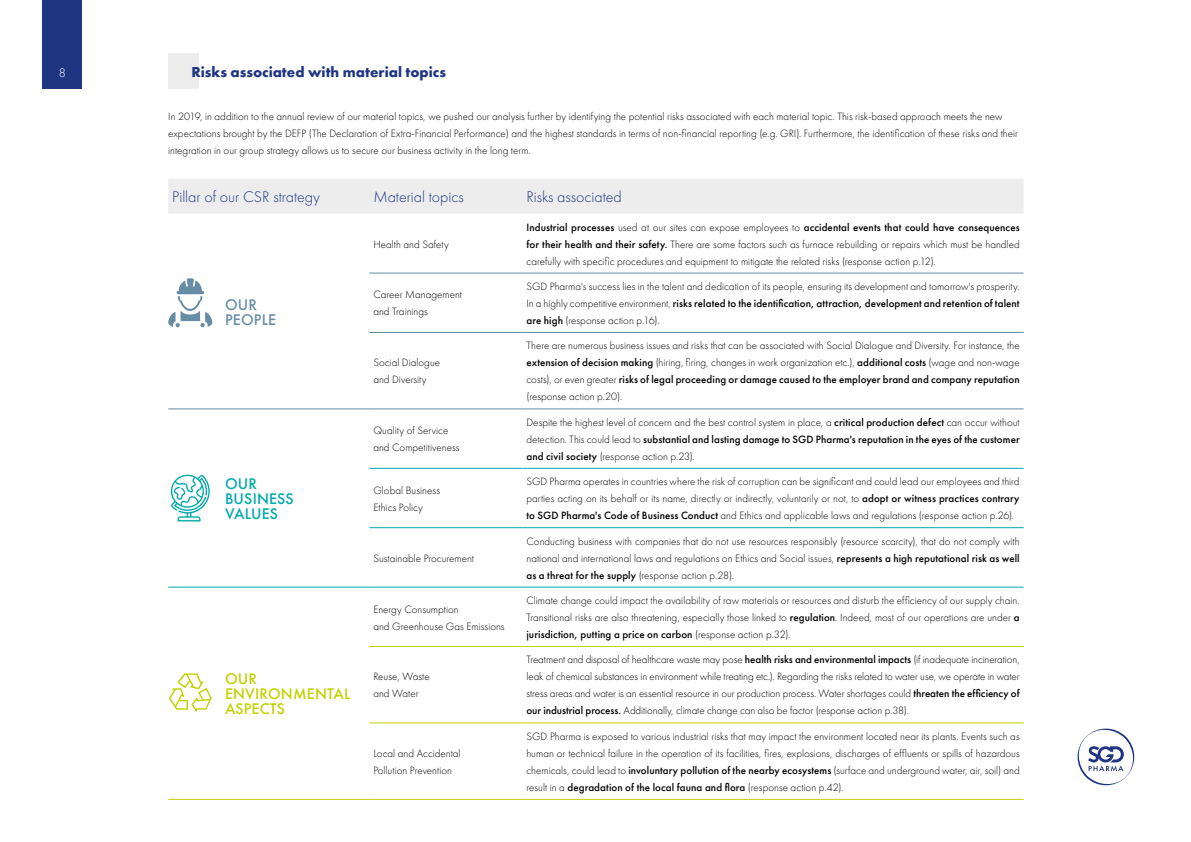
<style>
.page{position:relative;width:1191px;height:842px;background:#fff}
.page>*{position:absolute;margin:0;border:0;box-sizing:border-box;transform-origin:0 0}
.t1{font:300 16px "Futura PT";color:#1e3582}
.t2{font:500 16px/15px "Futura PT";letter-spacing:.01em;color:#c1d100}
.t3{font:500 16px/15px "Futura PT";letter-spacing:.01em;color:#00a9ab}
.t4{font:500 16px/15px "Futura PT";letter-spacing:.01em;color:#678ca6}
.t5{font:700 15px "Futura PT";color:#1e3582}
.t6{font:300 13px "Futura PT";color:#fff}
.t7{font:300 11px/17px "Futura PT";color:#000;text-align:justify}
.s1{font-weight:500}
</style>
<div class="page">
<div style="left:168px;top:53px;width:30px;height:35px;background:#ededed"></div>
<div style="left:168px;top:179px;width:855px;height:35px;background:#ededed"></div>
<hr style="left:369px;top:468px;width:153px;height:1px;background:#00a9ab">
<hr style="left:522px;top:468px;width:501px;height:1px;background:#00a9ab">
<hr style="left:369px;top:527px;width:153px;height:1px;background:#00a9ab">
<hr style="left:522px;top:527px;width:501px;height:1px;background:#00a9ab">
<hr style="left:369px;top:646px;width:153px;height:1px;background:#c1d100">
<hr style="left:522px;top:646px;width:501px;height:1px;background:#c1d100">
<hr style="left:369px;top:723px;width:153px;height:1px;background:#c1d100">
<hr style="left:522px;top:723px;width:501px;height:1px;background:#c1d100">
<hr style="left:168px;top:587px;width:201px;height:1px;background:#00a9ab">
<hr style="left:369px;top:587px;width:153px;height:1px;background:#00a9ab">
<hr style="left:522px;top:587px;width:501px;height:1px;background:#00a9ab">
<hr style="left:168px;top:799px;width:201px;height:1px;background:#c1d100">
<hr style="left:369px;top:799px;width:153px;height:1px;background:#c1d100">
<hr style="left:522px;top:799px;width:501px;height:1px;background:#c1d100">
<hr style="left:369px;top:273px;width:153px;height:1px;background:#678ca6">
<hr style="left:522px;top:273px;width:501px;height:1px;background:#678ca6">
<hr style="left:369px;top:332px;width:153px;height:1px;background:#678ca6">
<hr style="left:522px;top:332px;width:501px;height:1px;background:#678ca6">
<hr style="left:168px;top:409px;width:201px;height:1px;background:#678ca6">
<hr style="left:369px;top:409px;width:153px;height:1px;background:#678ca6">
<hr style="left:522px;top:409px;width:501px;height:1px;background:#678ca6">
<svg style="left:171px;top:475px;width:39px;height:46px"></svg>
<svg style="left:169px;top:673px;width:43px;height:38px"></svg>
<svg style="left:168px;top:278px;width:44px;height:49px"></svg>
<div style="left:43px;top:0;width:39px;height:88px;background:#1e3582"></div>
<svg style="left:1077px;top:728px;width:58px;height:58px"></svg>
<p class="t6" style="left:59px;top:65px;width:9px">8</p>
<h2 class="t5" style="left:191px;top:62px;width:256px">Risks associated with material topics</h2>
<p class="t7" style="left:168px;top:107px;width:851px;text-align:left">In 2019, in addition to the annual review of our material topics, we pushed our analysis further by identifying the potential risks associated with each material topic. This risk-based approach meets the new expectations brought by the DEFP (The Declaration of Extra-Financial Performance) and the highest standards in terms of non-financial reporting (e.g. GRI). Furthermore, the identification of these risks and their integration in our group strategy allows us to secure our business activity in the long term.</p>
<h1 class="t1" style="left:172px;top:188px;width:149px">Pillar of our CSR strategy</h1>
<h1 class="t1" style="left:373px;top:188px;width:92px">Material topics</h1>
<h1 class="t1" style="left:526px;top:188px;width:97px">Risks associated</h1>
<h1 class="t4" style="left:225px;top:297px;width:53px">OUR<br>PEOPLE</h1>
<h1 class="t3" style="left:225px;top:476px;width:70px">OUR<br>BUSINESS<br>VALUES</h1>
<h1 class="t2" style="left:225px;top:671px;width:127px">OUR<br>ENVIRONMENTAL<br>ASPECTS</h1>
<p class="t7" style="left:373px;top:235px;width:77px">Health and Safety</p>
<p class="t7" style="left:526px;top:218px;width:495px"><span class="s1">Industrial processes</span> used at our sites can expose employees to <span class="s1">accidental events that could have consequences for their health and their safety.</span> There are some factors such as furnace rebuilding or repairs which must be handled carefully with specific procedures and equipment to mitigate the related risks (response action p.12).</p>
<p class="t7" style="left:373px;top:286px;width:90px">Career Management and Trainings</p>
<p class="t7" style="left:526px;top:278px;width:494px">SGD Pharma's success lies in the talent and dedication of its people, ensuring its development and tomorrow's prosperity.<br>In a highly competitive environment, <span class="s1">risks related to the identification, attraction, development and retention of talent are high</span> (response action p.16).</p>
<p class="t7" style="left:373px;top:354px;width:68px">Social Dialogue and Diversity</p>
<p class="t7" style="left:526px;top:337px;width:495px">There are numerous business issues and risks that can be associated with Social Dialogue and Diversity. For instance, the <span class="s1">extension of decision making</span> (hiring, firing, changes in work organization etc.), <span class="s1">additional costs</span> (wage and non-wage costs), or even greater <span class="s1">risks of legal proceeding or damage caused to the employer brand and company reputation </span>(response action p.20).</p>
<p class="t7" style="left:373px;top:422px;width:88px">Quality of Service and Competitiveness</p>
<p class="t7" style="left:526px;top:414px;width:495px">Despite the highest level of concern and the best control system in place, a <span class="s1">critical production defect</span> can occur without detection. This could lead to <span class="s1">substantial and lasting damage to SGD Pharma's reputation in the eyes of the customer and civil society</span> (response action p.23).</p>
<p class="t7" style="left:373px;top:482px;width:68px">Global Business<br>Ethics Policy</p>
<p class="t7" style="left:526px;top:473px;width:494px">SGD Pharma operates in countries where the risk of corruption can be significant and could lead our employees and third parties acting on its behalf or its name, directly or indirectly, voluntarily or not, to <span class="s1">adopt or witness practices contrary to SGD Pharma's Code of Business Conduct</span> and Ethics and applicable laws and regulations (response action p.26).</p>
<p class="t7" style="left:373px;top:549px;width:102px">Sustainable Procurement</p>
<p class="t7" style="left:526px;top:532px;width:495px">Conducting business with companies that do not use resources responsibly (resource scarcity), that do not comply with national and international laws and regulations on Ethics and Social issues, <span class="s1">represents a high reputational risk as well as a threat for the supply</span> (response action p.28).</p>
<p class="t7" style="left:373px;top:600px;width:133px">Energy Consumption<br>and Greenhouse Gas Emissions</p>
<p class="t7" style="left:526px;top:592px;width:495px">Climate change could impact the availability of raw materials or resources and disturb the efficiency of our supply chain.<br>Transitional risks are also threatening, especially those linked to <span class="s1">regulation</span>. Indeed, most of our operations are under <span class="s1">a jurisdiction, putting a price on carbon</span> (response action p.32).</p>
<p class="t7" style="left:373px;top:668px;width:58px">Reuse, Waste and Water</p>
<p class="t7" style="left:526px;top:651px;width:495px">Treatment and disposal of healthcare waste may pose <span class="s1">health risks and environmental impacts</span> (if inadequate incineration, leak of chemical substances in environment while treating etc.). Regarding the risks related to water use, we operate in water stress areas and water is an essential resource in our production process. Water shortages could <span class="s1">threaten the efficiency of our industrial process.</span> Additionally, climate change can also be factor (response action p.38).</p>
<p class="t7" style="left:373px;top:745px;width:89px">Local and Accidental<br>Pollution Prevention</p>
<p class="t7" style="left:526px;top:728px;width:495px">SGD Pharma is exposed to various industrial risks that may impact the environment located near its plants. Events such as human or technical failure in the operation of its facilities, fires, explosions, discharges of effluents or spills of hazardous chemicals, could lead to <span class="s1">involuntary pollution of the nearby ecosystems</span> (surface and underground water, air, soil) and result in a <span class="s1">degradation of the local fauna and flora</span> (response action p.42).</p>
</div>
